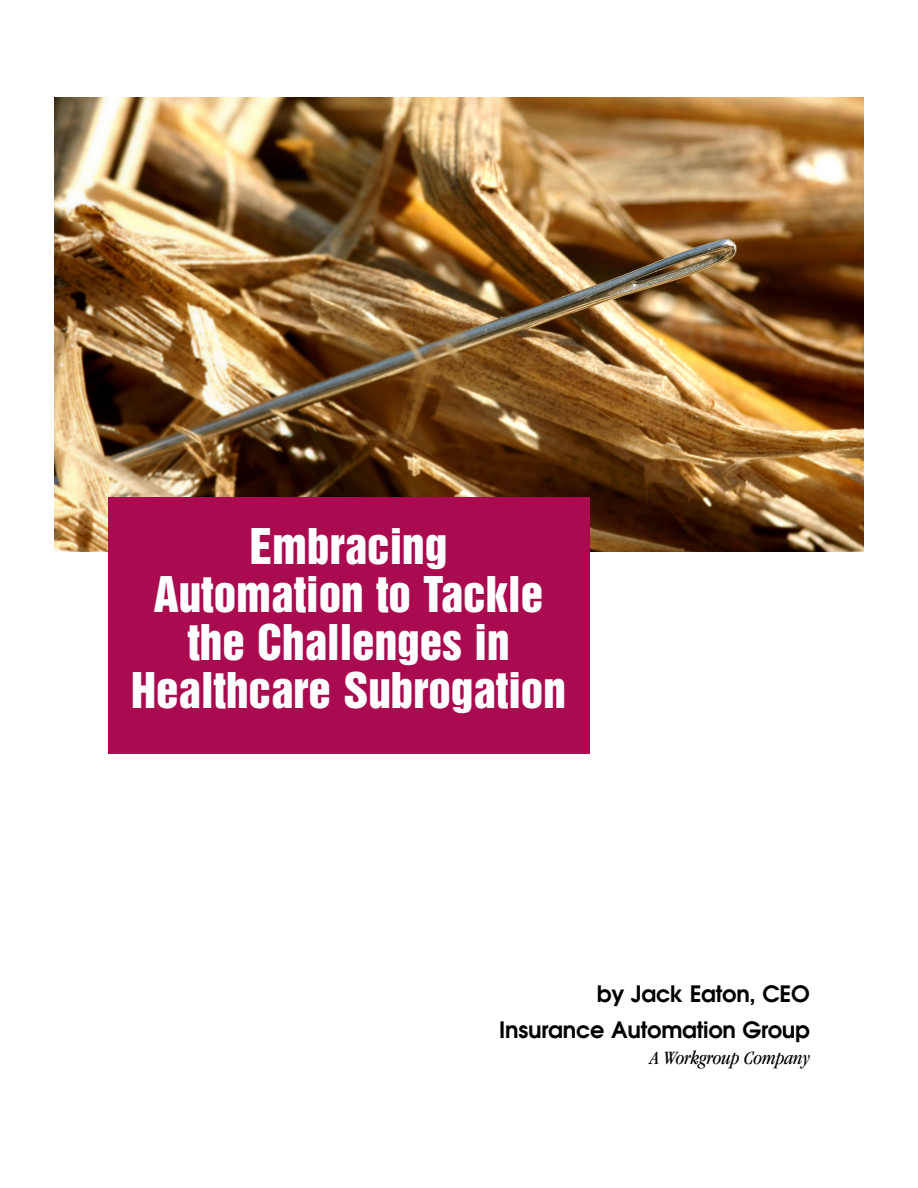
<style>
.page{position:relative;width:918px;height:1188px;background:#fff}
.page>*{position:absolute;margin:0;border:0;box-sizing:border-box;transform-origin:0 0}
.t1{font:45px/48px "Helvetica Inserat";color:#fff;text-align:center}
.t2{font:600 22.5px/36px "Avant Garde";letter-spacing:-.01em;color:#000;text-align:right}
.t3{font:italic condensed 19.5px "Garamond";letter-spacing:-.01em;color:#000}
</style>
<div class="page">
<img style="left:54px;top:98px;width:810px;height:454px">
<div style="left:108px;top:498px;width:481px;height:256px;background:#aa0a4f"></div>
<p class="t1" style="left:131px;top:524px;width:436px">Embracing<br>Automation to Tackle the Challenges in<br>Healthcare Subrogation</p>
<p class="t2" style="left:499px;top:978px;width:312px">by Jack Eaton, CEO<br>Insurance Automation Group</p>
<p class="t3" style="left:651px;top:1050px;width:161px">A Workgroup Company</p>
</div>
